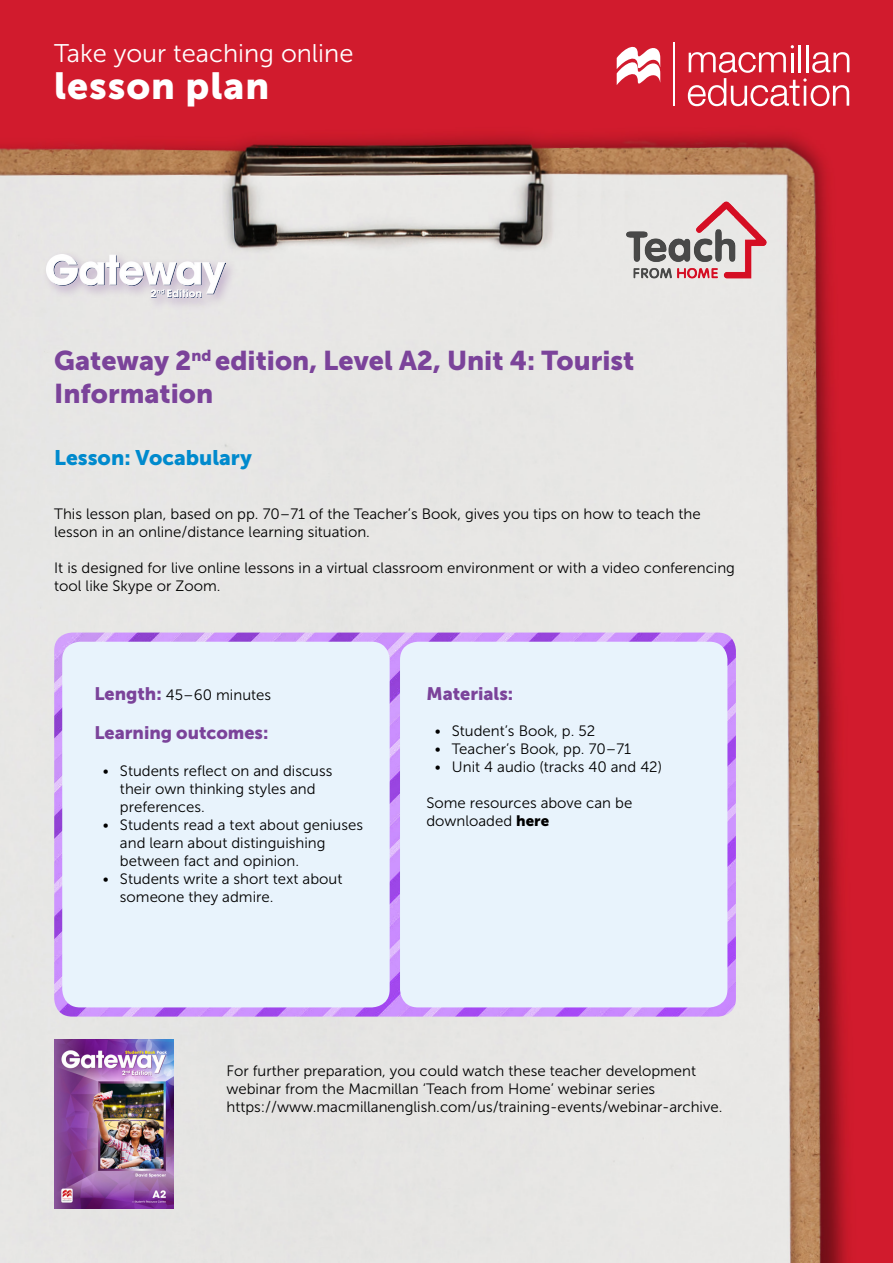
<style>
.page{position:relative;width:893px;height:1263px;background:#fff}
.page>*{position:absolute;margin:0;border:0;box-sizing:border-box;transform-origin:0 0}
.t1{font:37.5px "Museo Sans 900";letter-spacing:.025em;color:#fff}
.t2{font:27px/32.4px "Museo Sans 900";color:#7b439a}
.t3{font:25.5px "Museo Sans 300";color:#fff}
.t4{font:21px "Museo Sans 900";color:#008acd}
.t5{font:18px "Museo Sans 900";color:#7b439a}
.t6{font:15px/18px "Museo Sans 300";color:#000}
.s1{font-family:"Museo Sans 900";font-size:18px;color:#7b439a}
.s2{font-family:"Museo Sans 900"}
</style>
<div class="page">
<img style="left:0;top:0;width:893px;height:1263px">
<img style="left:586px;top:165px;width:210px;height:167px">
<svg style="left:617px;top:43px;width:43px;height:44px"></svg>
<hr style="left:673px;top:43px;width:2px;height:63px;background:#fff">
<svg style="left:688px;top:45px;width:161px;height:61px"></svg>
<hr style="left:804px;top:86px;width:2px;height:20px;background:#fff">
<img style="left:54px;top:632px;width:682px;height:384px">
<div style="left:62px;top:642px;width:328px;height:365px;background:#e8f3fc;border-radius:18px"></div>
<div style="left:400px;top:642px;width:327px;height:365px;background:#e8f3fc;border-radius:18px"></div>
<div style="left:42px;top:250px;width:196px;height:61px;background:#774494;opacity:.33"></div>
<img style="left:46px;top:254px;width:179px;height:44px">
<img style="left:54px;top:1039px;width:119px;height:170px">
<h3 class="t3" style="left:54px;top:39px;width:301px">Take your teaching online</h3>
<h1 class="t1" style="left:54px;top:65px;width:217px">lesson plan</h1>
<h2 class="t2" style="left:54px;top:344px;width:582px">Gateway 2<sup>nd</sup> edition, Level A2, Unit 4: Tourist<br>Information</h2>
<h3 class="t4" style="left:54px;top:446px;width:199px">Lesson: Vocabulary</h3>
<p class="t6" style="left:54px;top:505px;width:648px">This lesson plan, based on pp. 70–71 of the Teacher’s Book, gives you tips on how to teach the lesson in an online/distance learning situation.</p>
<p class="t6" style="left:54px;top:559px;width:682px">It is designed for live online lessons in a virtual classroom environment or with a video conferencing tool like Skype or Zoom.</p>
<p class="t6" style="left:94px;top:686px;width:178px"><span class="s1">Length:</span> 45–60 minutes</p>
<p class="t5" style="left:94px;top:723px;width:176px">Learning outcomes:</p>
<p class="t6" style="left:120px;top:761px;width:214px;text-indent:-17px">• Students reflect on and discuss their own thinking styles and preferences.</p>
<p class="t6" style="left:120px;top:815px;width:245px;text-indent:-17px">• Students read a text about geniuses and learn about distinguishing between fact and opinion.</p>
<p class="t6" style="left:120px;top:869px;width:224px;text-indent:-17px">• Students write a short text about someone they admire.</p>
<p class="t5" style="left:426px;top:683px;width:88px">Materials:</p>
<p class="t6" style="left:435px;top:722px;width:162px">• Student’s Book, p. 52</p>
<p class="t6" style="left:435px;top:740px;width:198px">• Teacher’s Book, pp. 70–71</p>
<p class="t6" style="left:435px;top:758px;width:229px">• Unit 4 audio (tracks 40 and 42)</p>
<p class="t6" style="left:426px;top:794px;width:207px">Some resources above can be downloaded <span class="s2">here</span></p>
<p class="t6" style="left:226px;top:1062px;width:497px">For further preparation, you could watch these teacher development webinar from the Macmillan ‘Teach from Home’ webinar series https://www.macmillanenglish.com/us/training-events/webinar-archive.</p>
</div>
